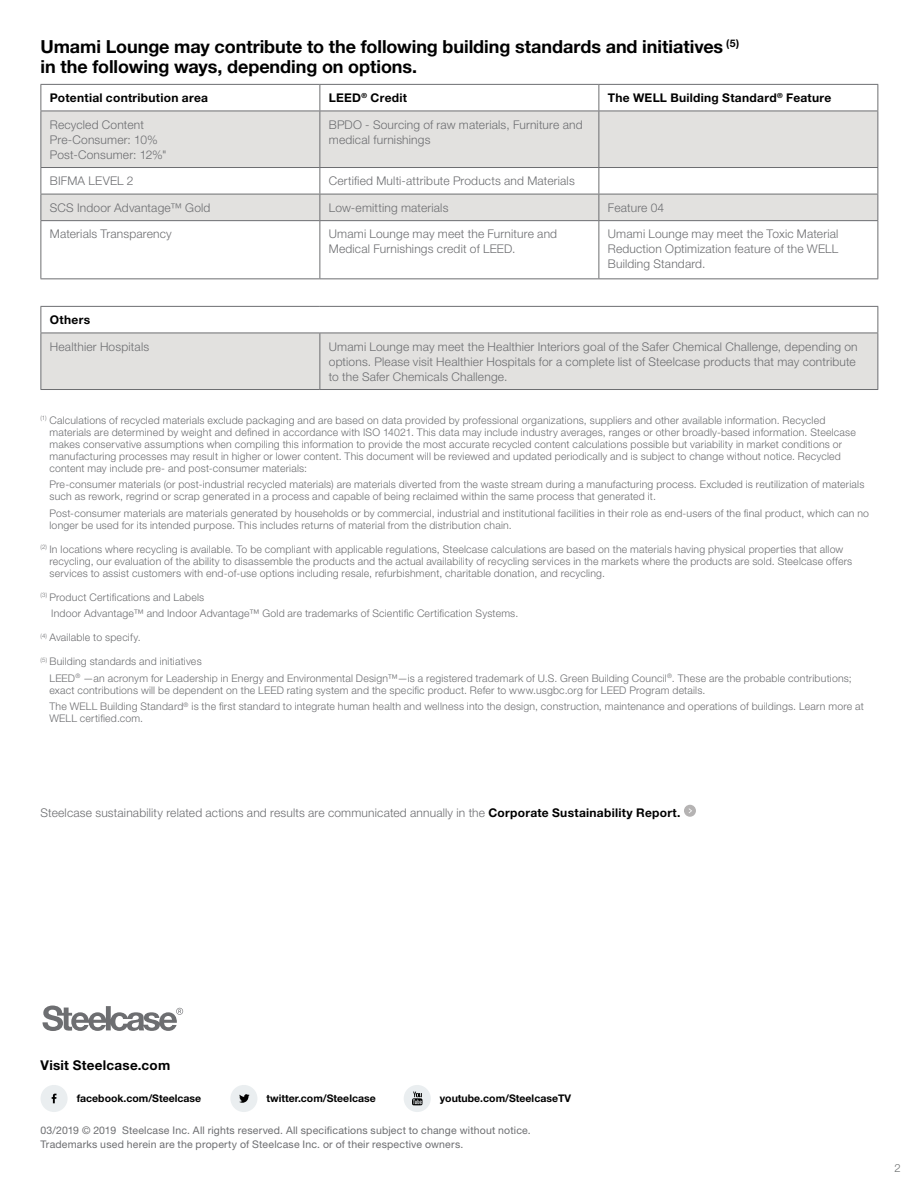
<style>
.page{position:relative;width:918px;height:1188px;background:#fff}
.page>*{position:absolute;margin:0;border:0;box-sizing:border-box;transform-origin:0 0}
.t1{font:700 18px/19.5px "Helvetica Neue LT Pro";letter-spacing:-.005em;color:#000}
.t2{font:700 13.5px "Helvetica Neue LT Pro";letter-spacing:.02em;color:#000}
.t3{font:300 12px/15px "Helvetica Neue LT Pro";letter-spacing:.015em;color:#6d6e71}
.t4{font:700 12px "Helvetica Neue LT Pro";letter-spacing:.025em;color:#000}
.t5{font:300 11.25px "Helvetica Neue LT Pro";color:#6e7171}
.t6{font:300 10.5px/12px "Helvetica Neue LT Pro";letter-spacing:.02em;color:#6d6e71}
.t7{font:10.5px/13.5px "Helvetica Neue LT Pro";letter-spacing:.02em;color:#6d6e71}
.t8{font:700 10.5px "Helvetica Neue LT Pro";color:#000}
.s1{font-weight:700;color:#000}
</style>
<div class="page">
<div style="left:684px;top:805px;width:12px;height:12px;background:#b5b3b3;border-radius:50%"></div>
<div style="left:40px;top:1085px;width:28px;height:27px;background:#eaeef0;border-radius:50%"></div>
<svg style="left:52px;top:1094px;width:4px;height:9px"></svg>
<div style="left:230px;top:1085px;width:27px;height:27px;background:#eaeef0;border-radius:50%"></div>
<svg style="left:239px;top:1094px;width:11px;height:9px"></svg>
<div style="left:404px;top:1085px;width:27px;height:27px;background:#eaeef0;border-radius:50%"></div>
<svg style="left:412px;top:1092px;width:10px;height:13px"></svg>
<svg style="left:41px;top:112px;width:837px;height:108px;fill:#e2e1df"></svg>
<hr style="left:40px;top:84px;width:280px;height:1px;background:#6d6e71">
<svg style="left:40px;top:85px;width:1px;height:26px"></svg>
<hr style="left:320px;top:84px;width:279px;height:1px;background:#6d6e71">
<svg style="left:320px;top:85px;width:1px;height:26px"></svg>
<hr style="left:599px;top:84px;width:279px;height:1px;background:#6d6e71">
<svg style="left:598px;top:85px;width:1px;height:26px"></svg>
<svg style="left:878px;top:85px;width:1px;height:26px"></svg>
<hr style="left:40px;top:111px;width:280px;height:1px;background:#6d6e71">
<hr style="left:40px;top:111px;width:1px;height:56px;background:#6d6e71">
<hr style="left:320px;top:111px;width:279px;height:1px;background:#6d6e71">
<hr style="left:320px;top:111px;width:1px;height:56px;background:#6d6e71">
<hr style="left:599px;top:111px;width:279px;height:1px;background:#6d6e71">
<hr style="left:598px;top:111px;width:1px;height:56px;background:#6d6e71">
<hr style="left:878px;top:111px;width:1px;height:56px;background:#6d6e71">
<hr style="left:40px;top:167px;width:280px;height:1px;background:#6d6e71">
<hr style="left:320px;top:167px;width:279px;height:1px;background:#6d6e71">
<hr style="left:599px;top:167px;width:279px;height:1px;background:#6d6e71">
<hr style="left:40px;top:194px;width:280px;height:1px;background:#6d6e71">
<svg style="left:40px;top:168px;width:1px;height:52px"></svg>
<hr style="left:320px;top:194px;width:279px;height:1px;background:#6d6e71">
<svg style="left:320px;top:168px;width:1px;height:52px"></svg>
<hr style="left:599px;top:194px;width:279px;height:1px;background:#6d6e71">
<svg style="left:598px;top:168px;width:1px;height:52px"></svg>
<svg style="left:878px;top:168px;width:1px;height:52px"></svg>
<hr style="left:40px;top:220px;width:280px;height:1px;background:#6d6e71">
<hr style="left:40px;top:221px;width:1px;height:57px;background:#6d6e71">
<hr style="left:320px;top:220px;width:279px;height:1px;background:#6d6e71">
<hr style="left:320px;top:221px;width:1px;height:57px;background:#6d6e71">
<hr style="left:599px;top:220px;width:279px;height:1px;background:#6d6e71">
<hr style="left:598px;top:221px;width:1px;height:57px;background:#6d6e71">
<hr style="left:878px;top:221px;width:1px;height:57px;background:#6d6e71">
<hr style="left:40px;top:278px;width:280px;height:1px;background:#6d6e71">
<hr style="left:320px;top:278px;width:279px;height:1px;background:#6d6e71">
<hr style="left:599px;top:278px;width:279px;height:1px;background:#6d6e71">
<div style="left:41px;top:334px;width:837px;height:55px;background:#e2e1df"></div>
<hr style="left:40px;top:306px;width:280px;height:1px;background:#6d6e71">
<svg style="left:40px;top:307px;width:1px;height:26px"></svg>
<hr style="left:320px;top:306px;width:558px;height:1px;background:#6d6e71">
<svg style="left:878px;top:307px;width:1px;height:26px"></svg>
<hr style="left:40px;top:333px;width:280px;height:1px;background:#6d6e71">
<hr style="left:40px;top:333px;width:1px;height:56px;background:#6d6e71">
<hr style="left:320px;top:333px;width:558px;height:1px;background:#6d6e71">
<hr style="left:320px;top:333px;width:1px;height:56px;background:#6d6e71">
<hr style="left:878px;top:333px;width:1px;height:56px;background:#6d6e71">
<hr style="left:40px;top:389px;width:280px;height:1px;background:#6d6e71">
<hr style="left:320px;top:389px;width:558px;height:1px;background:#6d6e71">
<svg style="left:42px;top:1006px;width:141px;height:25px"></svg>
<h1 class="t1" style="left:40px;top:37px;width:700px">Umami Lounge may contribute to the following building standards and initiatives <sup>(5) </sup>in the following ways, depending on options.</h1>
<p class="t4" style="left:50px;top:90px;width:160px">Potential contribution area</p>
<p class="t4" style="left:329px;top:90px;width:80px">LEED<sup>®</sup> Credit</p>
<p class="t4" style="left:608px;top:90px;width:225px">The WELL Building Standard<sup>®</sup> Feature</p>
<p class="t3" style="left:50px;top:116px;width:118px">Recycled Content<br>Pre-Consumer: 10%<br>Post-Consumer: 12%"</p>
<p class="t3" style="left:329px;top:116px;width:255px">BPDO - Sourcing of raw materials, Furniture and medical furnishings</p>
<p class="t3" style="left:50px;top:173px;width:85px">BIFMA LEVEL 2</p>
<p class="t3" style="left:329px;top:173px;width:247px">Certified Multi-attribute Products and Materials</p>
<p class="t3" style="left:50px;top:200px;width:162px">SCS Indoor Advantage™ Gold</p>
<p class="t3" style="left:329px;top:200px;width:121px">Low-emitting materials</p>
<p class="t3" style="left:608px;top:200px;width:58px">Feature 04</p>
<p class="t3" style="left:50px;top:226px;width:123px">Materials Transparency</p>
<p class="t3" style="left:329px;top:226px;width:230px">Umami Lounge may meet the Furniture and<br>Medical Furnishings credit of LEED.</p>
<p class="t3" style="left:608px;top:226px;width:232px;text-align:justify">Umami Lounge may meet the Toxic Material Reduction Optimization feature of the WELL Building Standard.</p>
<p class="t4" style="left:50px;top:312px;width:42px">Others</p>
<p class="t3" style="left:50px;top:338px;width:101px">Healthier Hospitals</p>
<p class="t3" style="left:329px;top:338px;width:530px">Umami Lounge may meet the Healthier Interiors goal of the Safer Chemical Challenge, depending on options. Please visit Healthier Hospitals for a complete list of Steelcase products that may contribute to the Safer Chemicals Challenge.</p>
<p class="t6" style="left:50px;top:414px;width:808px;text-indent:-9px"><sup>(1)</sup> Calculations of recycled materials exclude packaging and are based on data provided by professional organizations, suppliers and other available information. Recycled materials are determined by weight and defined in accordance with ISO 14021. This data may include industry averages, ranges or other broadly-based information. Steelcase makes conservative assumptions when compiling this information to provide the most accurate recycled content calculations possible but variability in market conditions or manufacturing processes may result in higher or lower content. This document will be reviewed and updated periodically and is subject to change without notice. Recycled content may include pre- and post-consumer materials:</p>
<p class="t6" style="left:50px;top:478px;width:816px">Pre-consumer materials (or post-industrial recycled materials) are materials diverted from the waste stream during a manufacturing process. Excluded is reutilization of materials such as rework, regrind or scrap generated in a process and capable of being reclaimed within the same process that generated it.</p>
<p class="t6" style="left:50px;top:507px;width:821px">Post-consumer materials are materials generated by households or by commercial, industrial and institutional facilities in their role as end-users of the final product, which can no longer be used for its intended purpose. This includes returns of material from the distribution chain.</p>
<p class="t6" style="left:50px;top:543px;width:804px;text-indent:-9px"><sup>(2)</sup> In locations where recycling is available. To be compliant with applicable regulations, Steelcase calculations are based on the materials having physical properties that allow recycling, our evaluation of the ability to disassemble the products and the actual availability of recycling services in the markets where the products are sold. Steelcase offers services to assist customers with end-of-use options including resale, refurbishment, charitable donation, and recycling.</p>
<p class="t6" style="left:51px;top:589px;width:469px;line-height:16.5px;text-indent:-11px"><sup>(3)</sup> Product Certifications and Labels<br>Indoor Advantage™ and Indoor Advantage™ Gold are trademarks of Scientific Certification Systems.</p>
<p class="t6" style="left:40px;top:631px;width:102px"><sup>(4)</sup> Available to specify.</p>
<p class="t6" style="left:50px;top:653px;width:804px;line-height:16.5px;text-indent:-9px"><sup>(5)</sup> Building standards and initiatives<br>LEED<sup>®</sup> —an acronym for Leadership in Energy and Environmental Design™—is a registered trademark of U.S. Green Building Council<sup>®</sup>. These are the probable contributions;</p>
<p class="t6" style="left:49px;top:682px;width:816px;line-height:16.5px">exact contributions will be dependent on the LEED rating system and the specific product. Refer to www.usgbc.org for LEED Program details.<br>The WELL Building Standard<sup>®</sup> is the first standard to integrate human health and wellness into the design, construction, maintenance and operations of buildings. Learn more at</p>
<p class="t6" style="left:49px;top:712px;width:95px">WELL certified.com.</p>
<p class="t3" style="left:40px;top:805px;width:642px">Steelcase sustainability related actions and results are communicated annually in the <span class="s1">Corporate Sustainability Report.</span></p>
<p class="t2" style="left:40px;top:1057px;width:131px">Visit Steelcase.com</p>
<p class="t8" style="left:77px;top:1092px;width:126px">facebook.com/Steelcase</p>
<p class="t8" style="left:267px;top:1092px;width:111px">twitter.com/Steelcase</p>
<p class="t8" style="left:440px;top:1092px;width:133px">youtube.com/SteelcaseTV</p>
<p class="t7" style="left:40px;top:1123px;width:492px">03/2019 © 2019 Steelcase Inc. All rights reserved. All specifications subject to change without notice.<br>Trademarks used herein are the property of Steelcase Inc. or of their respective owners.</p>
<p class="t5" style="left:895px;top:1161px;width:8px">2</p>
</div>
